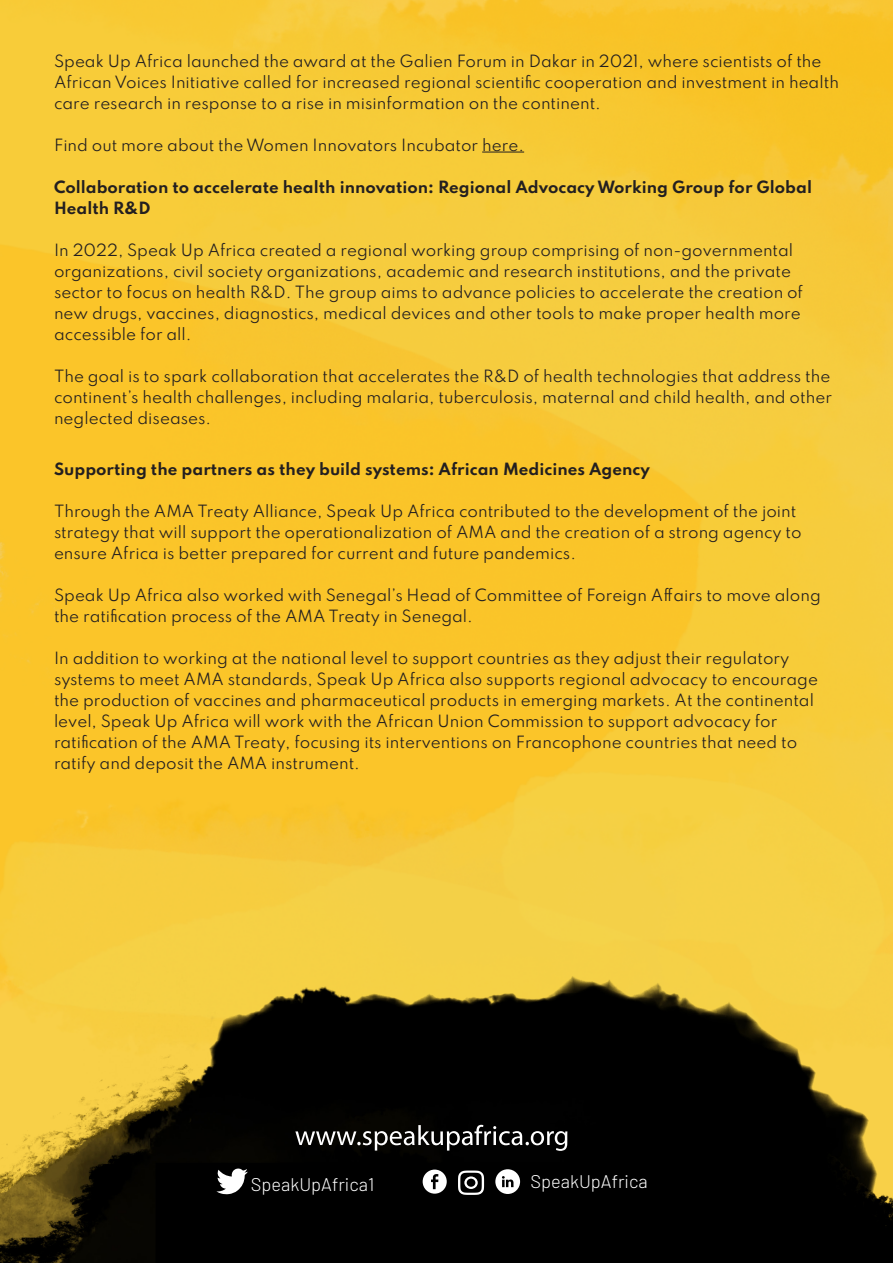
<style>
.page{position:relative;width:893px;height:1263px;background:#fff}
.page>*{position:absolute;margin:0;border:0;box-sizing:border-box;transform-origin:0 0}
.t1{font:300 18.3px "Barlow";color:#fff}
.corps_de_texte{font:15px/21px "Spartan";color:#231f20}
.corps_de_texte-2{font:700 15px/21px "Spartan";color:#231f20}
</style>
<div class="page">
<img style="left:0;top:0;width:893px;height:917px">
<img style="left:0;top:917px;width:893px;height:346px">
<hr style="left:482px;top:152px;width:42px;height:1px;background:#231f20">
<svg style="left:423px;top:1169px;width:24px;height:25px"></svg>
<svg style="left:216px;top:1168px;width:32px;height:26px"></svg>
<svg style="left:458px;top:1170px;width:26px;height:25px"></svg>
<svg style="left:495px;top:1169px;width:25px;height:25px"></svg>
<svg style="left:295px;top:1125px;width:272px;height:26px;background:#393837"></svg>
<p class="corps_de_texte" style="left:54px;top:50px;width:786px">Speak Up Africa launched the award at the Galien Forum in Dakar in 2021, where scientists of the<br>African Voices Initiative called for increased regional scientific cooperation and investment in health care research in response to a rise in misinformation on the continent.</p>
<p class="corps_de_texte" style="left:54px;top:134px;width:472px">Find out more about the Women Innovators Incubator here.</p>
<p class="corps_de_texte-2" style="left:54px;top:176px;width:759px">Collaboration to accelerate health innovation: Regional Advocacy Working Group for Global<br>Health R&amp;D</p>
<p class="corps_de_texte" style="left:54px;top:239px;width:751px">In 2022, Speak Up Africa created a regional working group comprising of non-governmental organizations, civil society organizations, academic and research institutions, and the private sector to focus on health R&amp;D. The group aims to advance policies to accelerate the creation of new drugs, vaccines, diagnostics, medical devices and other tools to make proper health more accessible for all.</p>
<p class="corps_de_texte" style="left:54px;top:365px;width:779px;text-align:justify">The goal is to spark collaboration that accelerates the R&amp;D of health technologies that address the continent’s health challenges, including malaria, tuberculosis, maternal and child health, and other neglected diseases.</p>
<p class="corps_de_texte-2" style="left:54px;top:458px;width:597px">Supporting the partners as they build systems: African Medicines Agency</p>
<p class="corps_de_texte" style="left:54px;top:500px;width:749px">Through the AMA Treaty Alliance, Speak Up Africa contributed to the development of the joint strategy that will support the operationalization of AMA and the creation of a strong agency to ensure Africa is better prepared for current and future pandemics.</p>
<p class="corps_de_texte" style="left:54px;top:584px;width:768px">Speak Up Africa also worked with Senegal’s Head of Committee of Foreign Affairs to move along the ratification process of the AMA Treaty in Senegal.</p>
<p class="corps_de_texte" style="left:54px;top:647px;width:765px">In addition to working at the national level to support countries as they adjust their regulatory systems to meet AMA standards, Speak Up Africa also supports regional advocacy to encourage the production of vaccines and pharmaceutical products in emerging markets. At the continental level, Speak Up Africa will work with the African Union Commission to support advocacy for ratification of the AMA Treaty, focusing its interventions on Francophone countries that need to ratify and deposit the AMA instrument.</p>
<p class="t1" style="left:251px;top:1173px;width:125px">SpeakUpAfrica1</p>
<p class="t1" style="left:530px;top:1170px;width:119px">SpeakUpAfrica</p>
</div>
